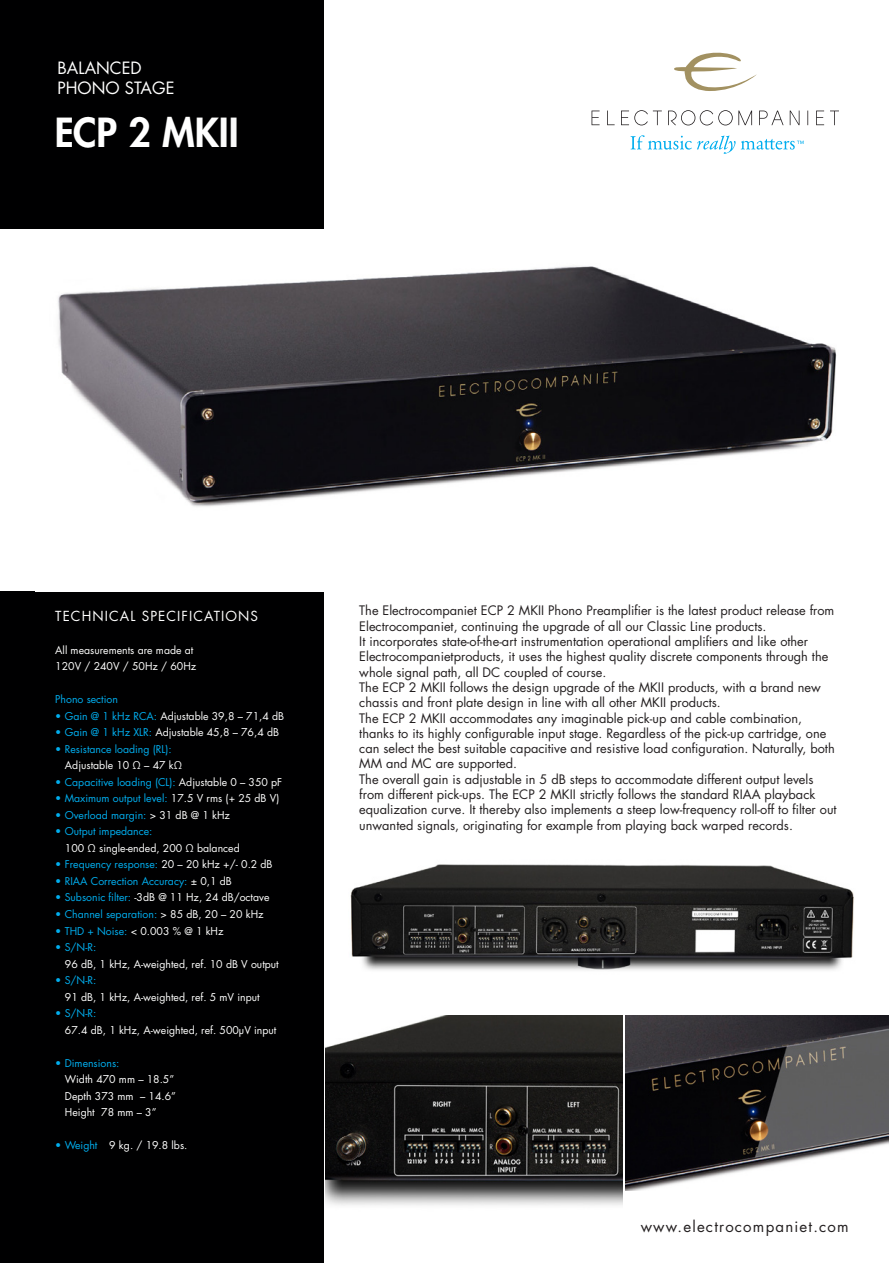
<style>
.page{position:relative;width:893px;height:1263px;background:#fff}
.page>*{position:absolute;margin:0;border:0;box-sizing:border-box;transform-origin:0 0}
.t1{font:800 39px "Futura Std";color:#fff}
.product_tekst_header{font:16.5px "Futura Std";color:#fff}
.t2{font:15px "Futura Std";letter-spacing:.08em;color:#231f20}
.technical{font:13.5px "Futura Std";letter-spacing:.08em;color:#fff}
.produktekst{font:12.75px/15.3px "Futura Std";color:#231f20}
.technical-2{font:10.5px "Futura Std";color:#fff}
.technical-3{font:10.5px "Futura Std";color:#00aeef}
.s1{color:#00aeef}
.s2{color:#fff}
</style>
<div class="page">
<div style="left:0;top:0;width:323px;height:1263px;background:#000001"></div>
<img style="left:48px;top:230px;width:789px;height:361px">
<img style="left:350px;top:864px;width:504px;height:106px">
<div style="left:0;top:230px;width:48px;height:361px;background:#fff"></div>
<img style="left:326px;top:1015px;width:297px;height:191px">
<img style="left:626px;top:1015px;width:263px;height:175px">
<svg style="left:591px;top:110px;width:248px;height:15px"></svg>
<svg style="left:674px;top:52px;width:83px;height:39px"></svg>
<svg style="left:631px;top:135px;width:173px;height:19px"></svg>
<p class="product_tekst_header" style="left:58px;top:57px;width:86px">BALANCED</p>
<p class="product_tekst_header" style="left:58px;top:77px;width:118px">PHONO STAGE</p>
<h1 class="t1" style="left:54px;top:108px;width:186px">ECP 2 MKII</h1>
<p class="technical" style="left:55px;top:607px;width:204px">TECHNICAL SPECIFICATIONS</p>
<p class="technical-2" style="left:55px;top:643px;width:140px">All measurements are made at</p>
<p class="technical-2" style="left:55px;top:660px;width:143px">120V / 240V / 50Hz / 60Hz</p>
<p class="technical-3" style="left:55px;top:693px;width:64px">Phono section</p>
<p class="technical-2" style="left:55px;top:709px;width:230px"><span class="s1">• Gain @ 1 kHz RCA:</span> Adjustable 39,8 – 71,4 dB</p>
<p class="technical-2" style="left:55px;top:726px;width:225px"><span class="s1">• Gain @ 1 kHz XLR:</span> Adjustable 45,8 – 76,4 dB</p>
<p class="technical-3" style="left:55px;top:742px;width:118px">• Resistance loading (RL):</p>
<p class="technical-2" style="left:65px;top:759px;width:119px">Adjustable 10 Ω – 47 kΩ</p>
<p class="technical-3" style="left:55px;top:775px;width:229px">• Capacitive loading (CL): <span class="s2">Adjustable 0 – 350 pF</span></p>
<p class="technical-3" style="left:55px;top:792px;width:226px">• Maximum output level: <span class="s2">17.5 V rms (+ 25 dB V)</span></p>
<p class="technical-3" style="left:55px;top:808px;width:176px">• Overload margin: <span class="s2">&gt; 31 dB @ 1 kHz</span></p>
<p class="technical-3" style="left:55px;top:825px;width:99px">• Output impedance:</p>
<p class="technical-2" style="left:65px;top:841px;width:176px">100 Ω single-ended, 200 Ω balanced</p>
<p class="technical-3" style="left:55px;top:858px;width:219px">• Frequency response: <span class="s2">20 – 20 kHz +/- 0.2 dB</span></p>
<p class="technical-3" style="left:55px;top:874px;width:178px">• RIAA Correction Accuracy: <span class="s2">± 0,1 dB</span></p>
<p class="technical-2" style="left:55px;top:891px;width:216px"><span class="s1">• Subsonic filter:</span> -3dB @ 11 Hz, 24 dB/octave</p>
<p class="technical-3" style="left:55px;top:907px;width:210px">• Channel separation: <span class="s2">&gt; 85 dB, 20 – 20 kHz</span></p>
<p class="technical-2" style="left:55px;top:924px;width:170px"><span class="s1">• THD + Noise:</span> &lt; 0.003 % @ 1 kHz</p>
<p class="technical-3" style="left:55px;top:940px;width:43px">• S/N-R:</p>
<p class="technical-2" style="left:65px;top:957px;width:215px">96 dB, 1 kHz, A-weighted, ref. 10 dB V output</p>
<p class="technical-3" style="left:55px;top:973px;width:43px">• S/N-R:</p>
<p class="technical-2" style="left:65px;top:990px;width:196px">91 dB, 1 kHz, A-weighted, ref. 5 mV input</p>
<p class="technical-3" style="left:55px;top:1006px;width:43px">• S/N-R:</p>
<p class="technical-2" style="left:65px;top:1023px;width:213px">67.4 dB, 1 kHz, A-weighted, ref. 500μV input</p>
<p class="technical-3" style="left:55px;top:1056px;width:66px">• Dimensions:</p>
<p class="technical-2" style="left:65px;top:1072px;width:111px">Width 470 mm – 18.5”</p>
<p class="technical-2" style="left:65px;top:1089px;width:113px">Depth 373 mm – 14.6”</p>
<p class="technical-2" style="left:65px;top:1105px;width:93px">Height 78 mm – 3”</p>
<p class="technical-2" style="left:55px;top:1138px;width:134px"><span class="s1">• Weight</span> 9 kg. / 19.8 lbs.</p>
<p class="produktekst" style="left:359px;top:603px;width:477px">The Electrocompaniet ECP 2 MKII Phono Preamplifier is the latest product release from<br>Electrocompaniet, continuing the upgrade of all our Classic Line products.</p>
<p class="produktekst" style="left:359px;top:634px;width:471px">It incorporates state-of-the-art instrumentation operational amplifiers and like other<br>Electrocompanietproducts, it uses the highest quality discrete components through the whole signal path, all DC coupled of course.</p>
<p class="produktekst" style="left:359px;top:680px;width:463px">The ECP 2 MKII follows the design upgrade of the MKII products, with a brand new chassis and front plate design in line with all other MKII products.</p>
<p class="produktekst" style="left:359px;top:710px;width:477px">The ECP 2 MKII accommodates any imaginable pick-up and cable combination, thanks to its highly configurable input stage. Regardless of the pick-up cartridge, one can select the best suitable capacitive and resistive load configuration. Naturally, both MM and MC are supported.</p>
<p class="produktekst" style="left:359px;top:771px;width:479px">The overall gain is adjustable in 5 dB steps to accommodate different output levels from different pick-ups. The ECP 2 MKII strictly follows the standard RIAA playback equalization curve. It thereby also implements a steep low-frequency roll-off to filter out unwanted signals, originating for example from playing back warped records.</p>
<p class="t2" style="left:641px;top:1217px;width:210px">www.electrocompaniet.com</p>
</div>
